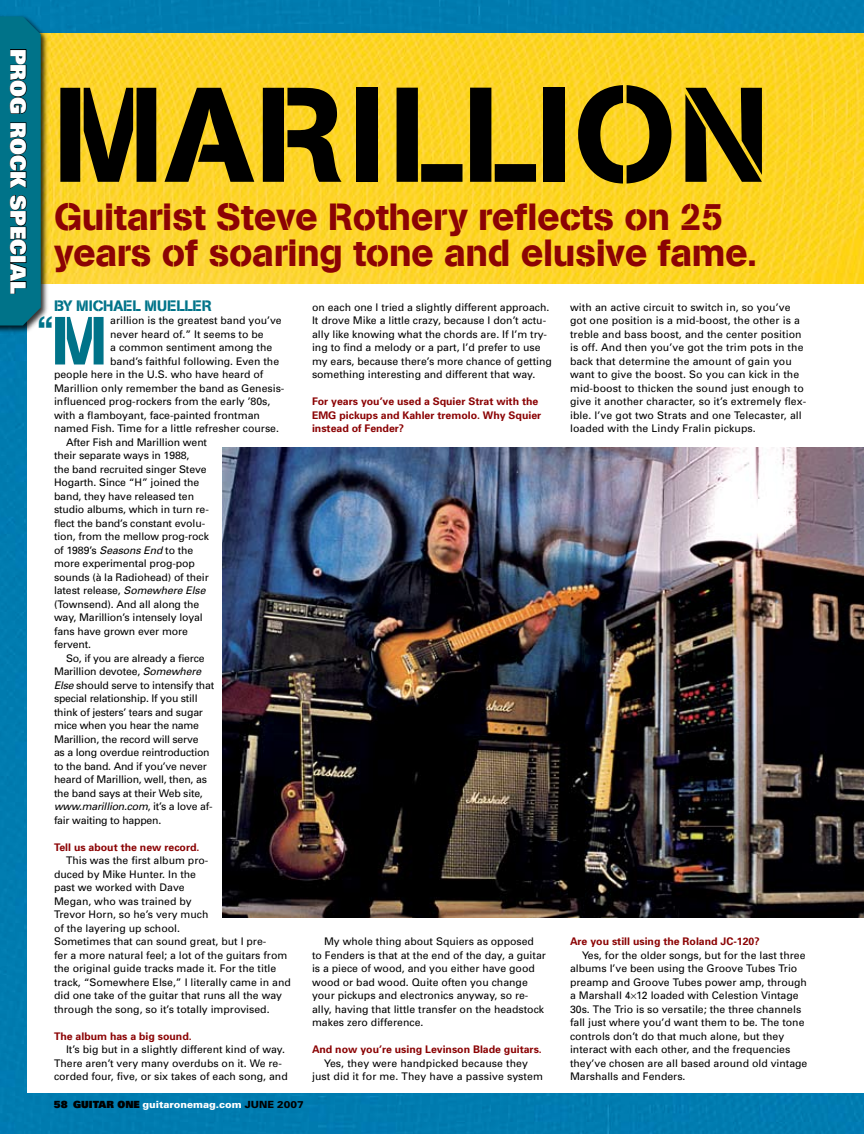
<style>
.page{position:relative;width:864px;height:1134px;background:#007cb0}
.page>*{position:absolute;margin:0;border:0;box-sizing:border-box;transform-origin:0 0}
.t1{font:133.2px "AG Book Stencil";letter-spacing:.01em;color:#000}
.t2{font:37.5px/36px "AG Book Stencil";letter-spacing:-.01em;color:#8b0304}
.t3{font:35.85px "AG Book Stencil";color:#007389}
.t4{font:900 21.15px "Univers";color:#fff}
.t5{font:15px "AG Book Stencil";letter-spacing:-.01em;color:#007389}
.t6{font:10.5px/13.5px "Univers";color:#000}
.t7{font:10.5px "Univers";letter-spacing:-.02em;color:#000}
.t8{font:700 10.5px/13.5px "Univers";color:#8b0304}
.t9{font:italic 10.5px "Univers";letter-spacing:-.02em;color:#000}
.t10{font:900 9.9px "Univers";color:#fff}
.s1{font-style:italic}
.s2{font-style:normal}
.s3{font-size:67.35px}
.s4{color:#000}
</style>
<div class="page">
<div style="left:27px;top:34px;width:837px;height:1059px;background:#fff"></div>
<img style="left:50px;top:33px;width:814px;height:251px">
<div style="left:0;top:13px;width:50px;height:321px;background:#000;opacity:.8"></div>
<svg style="left:0;top:16px;width:41px;height:310px;background:#02687c"></svg>
<img style="left:222px;top:448px;width:642px;height:470px">
<h3 class="t4" style="left:32px;top:49px;width:246px;rotate:90deg">PROG ROCK SPECIAL</h3>
<h3 class="t4" style="left:32px;top:90px;width:164px;rotate:90deg">COVER STORY</h3>
<h1 class="t1" style="left:53px;top:55px;width:718px">Marillion</h1>
<h2 class="t2" style="left:54px;top:198px;width:704px">Guitarist Steve Rothery reflects on 25 years of soaring tone and elusive fame.</h2>
<h3 class="t5" style="left:54px;top:296px;width:155px">By Michael Mueller</h3>
<p class="t6" style="left:110px;top:313px;width:173px">arillion is the greatest band you’ve</p>
<p class="t6" style="left:110px;top:327px;width:155px">never heard of.” It seems to be</p>
<p class="t6" style="left:110px;top:340px;width:164px">a common sentiment among the</p>
<p class="t6" style="left:110px;top:354px;width:170px">band’s faithful following. Even the</p>
<p class="t6" style="left:54px;top:367px;width:211px">people here in the U.S. who have heard of</p>
<p class="t6" style="left:54px;top:381px;width:232px">Marillion only remember the band as Genesis-</p>
<p class="t6" style="left:54px;top:394px;width:218px">influenced prog-rockers from the early ’80s,</p>
<p class="t6" style="left:54px;top:408px;width:207px">with a flamboyant, face-painted frontman</p>
<p class="t6" style="left:54px;top:421px;width:227px">named Fish. Time for a little refresher course.</p>
<p class="t6" style="left:66px;top:435px;width:143px">After Fish and Marillion went</p>
<p class="t6" style="left:54px;top:448px;width:137px">their separate ways in 1988,</p>
<p class="t6" style="left:54px;top:462px;width:154px">the band recruited singer Steve</p>
<p class="t6" style="left:54px;top:475px;width:147px">Hogarth. Since “H” joined the</p>
<p class="t6" style="left:54px;top:489px;width:142px">band, they have released ten</p>
<p class="t6" style="left:54px;top:502px;width:156px">studio albums, which in turn re-</p>
<p class="t6" style="left:54px;top:516px;width:153px">flect the band’s constant evolu-</p>
<p class="t6" style="left:54px;top:529px;width:156px">tion, from the mellow prog-rock</p>
<p class="t6" style="left:54px;top:543px;width:141px">of 1989’s <span class="s1">Seasons End</span> to the</p>
<p class="t6" style="left:54px;top:556px;width:142px">more experimental prog-pop</p>
<p class="t6" style="left:54px;top:570px;width:156px">sounds (à la Radiohead) of their</p>
<p class="t6" style="left:54px;top:583px;width:153px">latest release, <span class="s1">Somewhere Else</span></p>
<p class="t6" style="left:54px;top:597px;width:147px">(Townsend). And all along the</p>
<p class="t6" style="left:54px;top:610px;width:150px">way, Marillion’s intensely loyal</p>
<p class="t6" style="left:54px;top:624px;width:136px">fans have grown ever more</p>
<p class="t6" style="left:54px;top:637px;width:39px">fervent.</p>
<p class="t7" style="left:66px;top:651px;width:140px">So, if you are already a fierce</p>
<p class="t7" style="left:54px;top:665px;width:149px">Marillion devotee, <span class="s1">Somewhere</span></p>
<p class="t7" style="left:54px;top:678px;width:162px"><span class="s1">Else</span> should serve to intensify that</p>
<p class="t7" style="left:54px;top:692px;width:145px">special relationship. If you still</p>
<p class="t7" style="left:54px;top:705px;width:151px">think of jesters’ tears and sugar</p>
<p class="t7" style="left:54px;top:719px;width:147px">mice when you hear the name</p>
<p class="t7" style="left:54px;top:732px;width:146px">Marillion, the record will serve</p>
<p class="t7" style="left:54px;top:746px;width:157px">as a long overdue reintroduction</p>
<p class="t7" style="left:54px;top:759px;width:154px">to the band. And if you’ve never</p>
<p class="t7" style="left:54px;top:773px;width:154px">heard of Marillion, well, then, as</p>
<p class="t7" style="left:54px;top:786px;width:150px">the band says at their Web site,</p>
<p class="t9" style="left:54px;top:800px;width:160px">www.marillion.com<span class="s2">, it’s a love af-</span></p>
<p class="t7" style="left:54px;top:813px;width:109px">fair waiting to happen.</p>
<p class="t8" style="left:54px;top:840px;width:147px">Tell us about the new record.</p>
<p class="t6" style="left:54px;top:853px;width:238px;text-indent:12px">This was the first album pro-<br>duced by Mike Hunter. In the<br>past we worked with Dave<br>Megan, who was trained by<br>Trevor Horn, so he’s very much<br>of the layering up school.<br>Sometimes that can sound great, but I pre-<br>fer a more natural feel; a lot of the guitars from the original guide tracks made it. For the title track, “Somewhere Else,” I literally came in and did one take of the guitar that runs all the way through the song, so it’s totally improvised.</p>
<p class="t8" style="left:54px;top:1029px;width:139px">The album has a big sound.</p>
<p class="t6" style="left:54px;top:1042px;width:235px;text-indent:12px">It’s big but in a slightly different kind of way.<br>There aren’t very many overdubs on it. We re&shy;corded four, five, or six takes of each song, and</p>
<h3 class="t3" style="left:37px;top:308px;width:72px">“<span class="s3">M</span></h3>
<p class="t10" style="left:54px;top:1099px;width:252px"><span class="s4">58 GUITAR ONE</span> guitaronemag.com <span class="s4">June 2007</span></p>
<p class="t6" style="left:312px;top:300px;width:241px">on each one I tried a slightly different approach.<br>It drove Mike a little crazy, because I don’t actu&shy;ally like knowing what the chords are. If I’m try&shy;ing to find a melody or a part, I’d prefer to use my ears, because there’s more chance of getting something interesting and different that way.</p>
<p class="t8" style="left:312px;top:394px;width:231px">For years you’ve used a Squier Strat with the<br>EMG pickups and Kahler tremolo. Why Squier instead of Fender?</p>
<p class="t6" style="left:312px;top:934px;width:235px;text-indent:12px">My whole thing about Squiers as opposed to Fenders is that at the end of the day, a guitar is a piece of wood, and you either have good wood or bad wood. Quite often you change your pickups and electronics anyway, so re&shy;ally, having that little transfer on the headstock makes zero difference.</p>
<p class="t8" style="left:312px;top:1042px;width:231px">And now you’re using Levinson Blade guitars.</p>
<p class="t6" style="left:312px;top:1056px;width:233px;text-align:center">Yes, they were handpicked because they<br>just did it for me. They have a passive system</p>
<p class="t6" style="left:570px;top:300px;width:238px">with an active circuit to switch in, so you’ve got one position is a mid-boost, the other is a treble and bass boost, and the center position is off. And then you’ve got the trim pots in the back that determine the amount of gain you want to give the boost. So you can kick in the mid-boost to thicken the sound just enough to give it another character, so it’s extremely flex&shy;ible. I’ve got two Strats and one Telecaster, all loaded with the Lindy Fralin pickups.</p>
<p class="t8" style="left:570px;top:934px;width:191px">Are you still using the Roland JC-120?</p>
<p class="t6" style="left:570px;top:948px;width:239px;text-indent:12px">Yes, for the older songs, but for the last three albums I’ve been using the Groove Tubes Trio preamp and Groove Tubes power amp, through a Marshall 4 12 loaded with Celestion Vintage 30s. The Trio is so versatile; the three channels fall just where you’d want them to be. The tone controls don’t do that much alone, but they interact with each other, and the frequencies they’ve chosen are all based around old vintage Marshalls and Fenders.</p>
</div>
